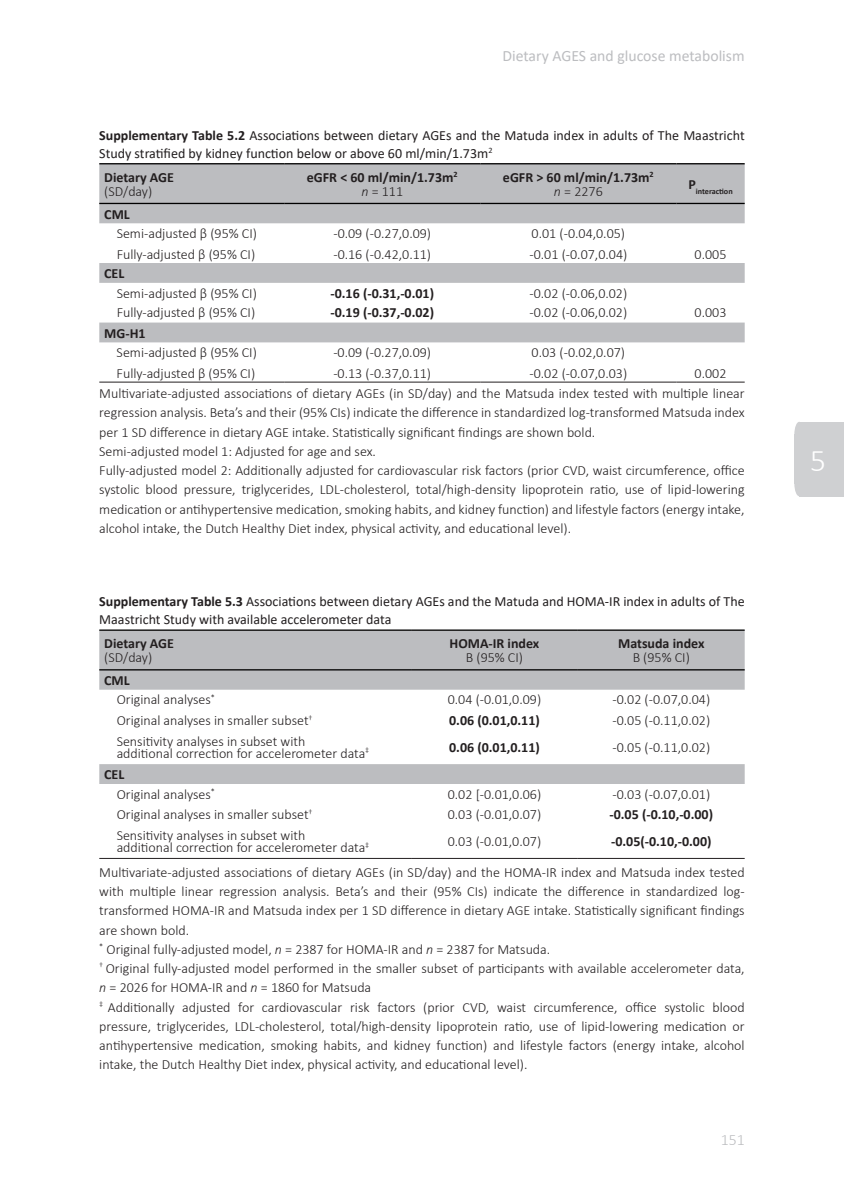
<style>
.page{position:relative;width:844px;height:1191px;background:#fff}
.page>*{position:absolute;margin:0;border:0;box-sizing:border-box;transform-origin:0 0}
.t1{font:300 31.5px "Calibri";color:#fff}
.t2{font:15.75px "Calibri";color:#bcbdc0}
.t3{font:300 15.75px "Calibri";color:#bcbdc0}
.t4{font:300 14px/19.2px "Calibri";color:#231f20}
.t5{font:14px/17.5px "Calibri";color:#231f20}
.t6{font:700 14px/14px "Calibri";color:#231f20;text-align:center}
.t7{font:700 8.22px "Calibri";color:#231f20}
.s1{font-weight:700}
.s2{font-weight:300;font-style:italic}
.s3{font-weight:300}
.s4{font-style:italic}
</style>
<div class="page">
<div style="left:799px;top:422px;width:44px;height:74px;background:#cfd0d2"></div>
<div style="left:794px;top:422px;width:9px;height:25px;background:#cfd0d2;border-radius:50%"></div>
<div style="left:794px;top:471px;width:9px;height:25px;background:#cfd0d2;border-radius:50%"></div>
<div style="left:794px;top:434px;width:8px;height:49px;background:#cfd0d2"></div>
<svg style="left:99px;top:164px;width:645px;height:178px;fill:#bcbdc0"></svg>
<hr style="left:99px;top:163px;width:185px;height:1px;background:#000">
<hr style="left:284px;top:163px;width:196px;height:1px;background:#000">
<hr style="left:480px;top:163px;width:196px;height:1px;background:#000">
<hr style="left:676px;top:163px;width:68px;height:1px;background:#000">
<hr style="left:99px;top:203px;width:185px;height:1px;background:#000">
<hr style="left:284px;top:203px;width:196px;height:1px;background:#000">
<hr style="left:480px;top:203px;width:196px;height:1px;background:#000">
<hr style="left:676px;top:203px;width:68px;height:1px;background:#000">
<hr style="left:99px;top:382px;width:185px;height:1px;background:#231f20">
<hr style="left:284px;top:382px;width:196px;height:1px;background:#231f20">
<hr style="left:480px;top:382px;width:196px;height:1px;background:#231f20">
<hr style="left:676px;top:382px;width:68px;height:1px;background:#231f20">
<svg style="left:99px;top:631px;width:645px;height:153px"></svg>
<hr style="left:99px;top:669px;width:312px;height:1px;background:#000">
<hr style="left:411px;top:669px;width:166px;height:1px;background:#000">
<hr style="left:577px;top:669px;width:167px;height:1px;background:#000">
<hr style="left:99px;top:629px;width:312px;height:2px;background:#000">
<hr style="left:411px;top:629px;width:166px;height:2px;background:#000">
<hr style="left:577px;top:629px;width:167px;height:2px;background:#000">
<hr style="left:99px;top:858px;width:312px;height:1px;background:#231f20">
<hr style="left:411px;top:858px;width:166px;height:1px;background:#231f20">
<hr style="left:577px;top:858px;width:167px;height:1px;background:#231f20">
<p class="t2" style="left:502px;top:45px;width:244px">Dietary AGES and glucose metabolism</p>
<p class="t5" style="left:99px;top:126px;width:646px"><span class="s1">Supplementary Table 5.2</span> Associations between dietary AGEs and the Matuda index in adults of The Maastricht<br>Study stratified by kidney function below or above 60 ml/min/1.73m<sup>2</sup></p>
<p class="t6" style="left:104px;top:170px;width:71px">Dietary AGE</p>
<p class="t4" style="left:104px;top:181px;width:50px">(SD/day)</p>
<p class="t6" style="left:307px;top:170px;width:152px">eGFR &lt; 60 ml/min/1.73m<sup>2 </sup><span class="s2">n</span> <span class="s3">= 111</span></p>
<p class="t6" style="left:503px;top:170px;width:152px">eGFR &gt; 60 ml/min/1.73m<sup>2 </sup><span class="s2">n</span> <span class="s3">= 2276</span></p>
<p class="t7" style="left:688px;top:185px;width:46px"><sup>P</sup>interaction</p>
<p class="t6" style="left:104px;top:207px;width:27px">CML</p>
<p class="t4" style="left:117px;top:224px;width:142px">Semi-adjusted β (95% CI)</p>
<p class="t4" style="left:333px;top:224px;width:99px">-0.09 (-0.27,0.09)</p>
<p class="t4" style="left:531px;top:224px;width:95px">0.01 (-0.04,0.05)</p>
<p class="t4" style="left:117px;top:244px;width:140px">Fully-adjusted β (95% CI)</p>
<p class="t4" style="left:333px;top:244px;width:99px">-0.16 (-0.42,0.11)</p>
<p class="t4" style="left:529px;top:244px;width:99px">-0.01 (-0.07,0.04)</p>
<p class="t4" style="left:694px;top:244px;width:33px">0.005</p>
<p class="t6" style="left:104px;top:266px;width:22px">CEL</p>
<p class="t4" style="left:117px;top:284px;width:142px">Semi-adjusted β (95% CI)</p>
<p class="t6" style="left:330px;top:287px;width:105px">-0.16 (-0.31,-0.01)</p>
<p class="t4" style="left:529px;top:284px;width:99px">-0.02 (-0.06,0.02)</p>
<p class="t4" style="left:117px;top:303px;width:140px">Fully-adjusted β (95% CI)</p>
<p class="t6" style="left:330px;top:306px;width:105px">-0.19 (-0.37,-0.02)</p>
<p class="t4" style="left:529px;top:303px;width:99px">-0.02 (-0.06,0.02)</p>
<p class="t4" style="left:694px;top:303px;width:33px">0.003</p>
<p class="t6" style="left:104px;top:326px;width:43px">MG-H1</p>
<p class="t4" style="left:117px;top:343px;width:142px">Semi-adjusted β (95% CI)</p>
<p class="t4" style="left:333px;top:343px;width:99px">-0.09 (-0.27,0.09)</p>
<p class="t4" style="left:531px;top:343px;width:95px">0.03 (-0.02,0.07)</p>
<p class="t4" style="left:117px;top:363px;width:140px">Fully-adjusted β (95% CI)</p>
<p class="t4" style="left:333px;top:363px;width:99px">-0.13 (-0.37,0.11)</p>
<p class="t4" style="left:529px;top:363px;width:99px">-0.02 (-0.07,0.03)</p>
<p class="t4" style="left:99px;top:363px;width:646px;text-indent:595px">0.002<br>Multivariate-adjusted associations of dietary AGEs (in SD/day) and the Matsuda index tested with multiple linear regression analysis. Beta’s and their (95% CIs) indicate the difference in standardized log-transformed Matsuda index per 1 SD difference in dietary AGE intake. Statistically significant findings are shown bold.<br>Semi-adjusted model 1: Adjusted for age and sex.<br>Fully-adjusted model 2: Additionally adjusted for cardiovascular risk factors (prior CVD, waist circumference, office systolic blood pressure, triglycerides, LDL-cholesterol, total/high-density lipoprotein ratio, use of lipid-lowering medication or antihypertensive medication, smoking habits, and kidney function) and lifestyle factors (energy intake, alcohol intake, the Dutch Healthy Diet index, physical activity, and educational level).</p>
<p class="t5" style="left:99px;top:592px;width:646px"><span class="s1">Supplementary Table 5.3</span> Associations between dietary AGEs and the Matuda and HOMA-IR index in adults of The<br>Maastricht Study with available accelerometer data</p>
<p class="t6" style="left:104px;top:636px;width:71px">Dietary AGE</p>
<p class="t4" style="left:104px;top:648px;width:50px">(SD/day)</p>
<p class="t6" style="left:449px;top:636px;width:91px">HOMA-IR index</p>
<p class="t4" style="left:465px;top:648px;width:59px">B (95% CI)</p>
<p class="t6" style="left:618px;top:636px;width:88px">Matsuda index</p>
<p class="t4" style="left:632px;top:648px;width:59px">B (95% CI)</p>
<p class="t4" style="left:117px;top:671px;width:100px;text-indent:-12px"><span class="s1">CML<br></span>Original analyses<sup>*</sup></p>
<p class="t4" style="left:447px;top:690px;width:95px">0.04 (-0.01,0.09)</p>
<p class="t4" style="left:612px;top:690px;width:99px">-0.02 (-0.07,0.04)</p>
<p class="t4" style="left:117px;top:710px;width:197px">Original analyses in smaller subset<sup>†</sup></p>
<p class="t6" style="left:449px;top:713px;width:92px">0.06 (0.01,0.11)</p>
<p class="t4" style="left:612px;top:710px;width:99px">-0.05 (-0.11,0.02)</p>
<p class="t4" style="left:117px;top:735px;width:254px;line-height:12.2px">Sensitivity analyses in subset with<br>additional correction for accelerometer data<sup>‡</sup></p>
<p class="t6" style="left:449px;top:740px;width:92px">0.06 (0.01,0.11)</p>
<p class="t4" style="left:612px;top:737px;width:99px">-0.05 (-0.11,0.02)</p>
<p class="t4" style="left:117px;top:765px;width:100px;text-indent:-12px"><span class="s1">CEL<br></span>Original analyses<sup>*</sup></p>
<p class="t4" style="left:447px;top:784px;width:95px">0.02 [-0.01,0.06)</p>
<p class="t4" style="left:612px;top:784px;width:99px">-0.03 (-0.07,0.01)</p>
<p class="t4" style="left:117px;top:805px;width:197px">Original analyses in smaller subset<sup>†</sup></p>
<p class="t4" style="left:447px;top:805px;width:95px">0.03 (-0.01,0.07)</p>
<p class="t6" style="left:609px;top:807px;width:105px">-0.05 (-0.10,-0.00)</p>
<p class="t4" style="left:117px;top:829px;width:254px;line-height:12.2px">Sensitivity analyses in subset with<br>additional correction for accelerometer data<sup>‡</sup></p>
<p class="t4" style="left:447px;top:831px;width:95px">0.03 (-0.01,0.07)</p>
<p class="t6" style="left:611px;top:834px;width:102px">-0.05(-0.10,-0.00)</p>
<p class="t4" style="left:99px;top:862px;width:646px">Multivariate-adjusted associations of dietary AGEs (in SD/day) and the HOMA-IR index and Matsuda index tested with multiple linear regression analysis. Beta’s and their (95% CIs) indicate the difference in standardized log&shy;transformed HOMA-IR and Matsuda index per 1 SD difference in dietary AGE intake. Statistically significant findings are shown bold.<br><sup>*</sup> Original fully-adjusted model, <span class="s4">n</span> = 2387 for HOMA-IR and <span class="s4">n</span> = 2387 for Matsuda.<br><sup>†</sup> Original fully-adjusted model performed in the smaller subset of participants with available accelerometer data, <span class="s4">n</span> = 2026 for HOMA-IR and <span class="s4">n</span> = 1860 for Matsuda<br><sup>‡</sup> Additionally adjusted for cardiovascular risk factors (prior CVD, waist circumference, office systolic blood pressure, triglycerides, LDL-cholesterol, total/high-density lipoprotein ratio, use of lipid-lowering medication or antihypertensive medication, smoking habits, and kidney function) and lifestyle factors (energy intake, alcohol intake, the Dutch Healthy Diet index, physical activity, and educational level).</p>
<p class="t3" style="left:720px;top:1130px;width:25px">151</p>
<h1 class="t1" style="left:810px;top:441px;width:17px">5</h1>
</div>
